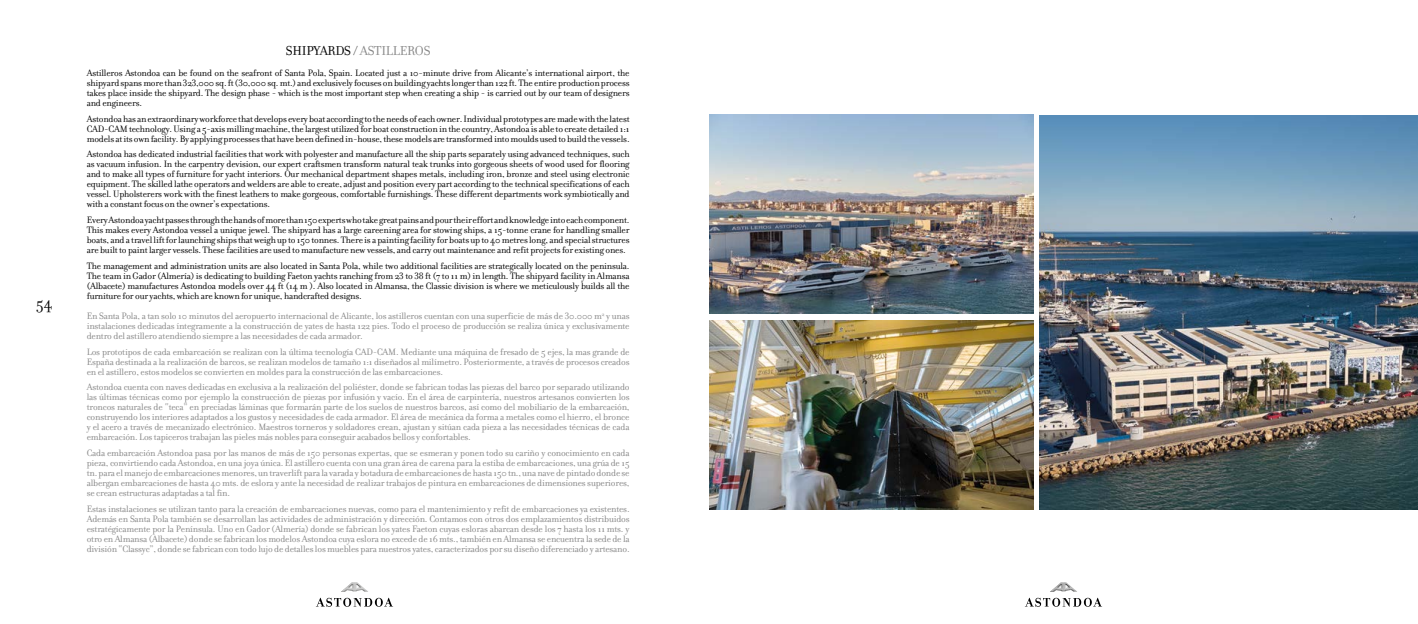
<style>
.page{position:relative;width:1418px;height:624px;background:#fff}
.page>*{position:absolute;margin:0;border:0;box-sizing:border-box;transform-origin:0 0}
.t1{font:17px "Filosofia";color:#000}
.t2{font:14px "Filosofia";letter-spacing:-.02em;color:#878787}
.t3{font:10px/10px "Filosofia";letter-spacing:-.02em;color:#878787;text-align:justify}
.t4{font:10px/10px "Filosofia";letter-spacing:-.02em;color:#000;text-align:justify}
.s1{color:#000}
.s2{color:#575756}
</style>
<div class="page">
<svg style="left:317px;top:597px;width:75px;height:9px"></svg>
<img style="left:341px;top:582px;width:27px;height:10px">
<svg style="left:1026px;top:597px;width:75px;height:9px"></svg>
<img style="left:1050px;top:582px;width:27px;height:10px">
<img style="left:1039px;top:115px;width:378px;height:394px">
<img style="left:709px;top:115px;width:324px;height:199px">
<img style="left:709px;top:321px;width:324px;height:188px">
<h1 class="t1" style="left:36px;top:293px;width:18px">54</h1>
<h2 class="t2" style="left:286px;top:43px;width:146px"><span class="s1">SHIPYARDS</span> <span class="s2">/</span> ASTILLEROS</h2>
<p class="t4" style="left:87px;top:68px;width:544px">Astilleros Astondoa can be found on the seafront of Santa Pola, Spain. Located just a 10-minute drive from Alicante’s international airport, the shipyard spans more than 323,000 sq. ft (30,000 sq. mt.) and exclusively focuses on building yachts longer than 122 ft. The entire production process takes place inside the shipyard. The design phase - which is the most important step when creating a ship - is carried out by our team of designers and engineers.</p>
<p class="t4" style="left:87px;top:114px;width:544px">Astondoa has an extraordinary workforce that develops every boat according to the needs of each owner. Individual prototypes are made with the latest CAD-CAM technology. Using a 5-axis milling machine, the largest utilized for boat construction in the country, Astondoa is able to create detailed 1:1 models at its own facility. By applying processes that have been defined in-house, these models are transformed into moulds used to build the vessels.</p>
<p class="t4" style="left:87px;top:149px;width:544px">Astondoa has dedicated industrial facilities that work with polyester and manufacture all the ship parts separately using advanced techniques, such as vacuum infusion. In the carpentry devision, our expert craftsmen transform natural teak trunks into gorgeous sheets of wood used for flooring and to make all types of furniture for yacht interiors. Our mechanical department shapes metals, including iron, bronze and steel using electronic equipment. The skilled lathe operators and welders are able to create, adjust and position every part according to the technical specifications of each vessel. Upholsterers work with the finest leathers to make gorgeous, comfortable furnishings. These different departments work symbiotically and with a constant focus on the owner’s expectations.</p>
<p class="t4" style="left:87px;top:215px;width:544px">Every Astondoa yacht passes through the hands of more than 150 experts who take great pains and pour their effort and knowledge into each component.<br>This makes every Astondoa vessel a unique jewel. The shipyard has a large careening area for stowing ships, a 15-tonne crane for handling smaller boats, and a travel lift for launching ships that weigh up to 150 tonnes. There is a painting facility for boats up to 40 metres long, and special structures are built to paint larger vessels. These facilities are used to manufacture new vessels, and carry out maintenance and refit projects for existing ones.</p>
<p class="t4" style="left:87px;top:261px;width:544px">The management and administration units are also located in Santa Pola, while two additional facilities are strategically located on the peninsula.<br>The team in Gador (Almería) is dedicating to building Faeton yachts ranching from 23 to 38 ft (7 to 11 m) in length. The shipyard facility in Almansa (Albacete) manufactures Astondoa models over 44 ft (14 m ). Also located in Almansa, the Classic division is where we meticulously builds all the furniture for our yachts, which are known for unique, handcrafted designs.</p>
<p class="t3" style="left:87px;top:311px;width:544px">En Santa Pola, a tan solo 10 minutos del aeropuerto internacional de Alicante, los astilleros cuentan con una superficie de más de 30.000 m<sup>2</sup> y unas instalaciones dedicadas íntegramente a la construcción de yates de hasta 122 pies. Todo el proceso de producción se realiza única y exclusivamente dentro del astillero atendiendo siempre a las necesidades de cada armador.</p>
<p class="t3" style="left:87px;top:346px;width:544px">Los prototipos de cada embarcación se realizan con la última tecnología CAD-CAM. Mediante una máquina de fresado de 5 ejes, la mas grande de España destinada a la realización de barcos, se realizan modelos de tamaño 1:1 diseñados al milímetro. Posteriormente, a través de procesos creados en el astillero, estos modelos se convierten en moldes para la construcción de las embarcaciones.</p>
<p class="t3" style="left:87px;top:382px;width:544px">Astondoa cuenta con naves dedicadas en exclusiva a la realización del poliéster, donde se fabrican todas las piezas del barco por separado utilizando las últimas técnicas como por ejemplo la construcción de piezas por infusión y vacío. En el área de carpintería, nuestros artesanos convierten los troncos naturales de “teca” en preciadas láminas que formarán parte de los suelos de nuestros barcos, así como del mobiliario de la embarcación, construyendo los interiores adaptados a los gustos y necesidades de cada armador. El área de mecánica da forma a metales como el hierro, el bronce y el acero a través de mecanizado electrónico. Maestros torneros y soldadores crean, ajustan y sitúan cada pieza a las necesidades técnicas de cada embarcación. Los tapiceros trabajan las pieles más nobles para conseguir acabados bellos y confortables.</p>
<p class="t3" style="left:87px;top:448px;width:544px">Cada embarcación Astondoa pasa por las manos de más de 150 personas expertas, que se esmeran y ponen todo su cariño y conocimiento en cada pieza, convirtiendo cada Astondoa, en una joya única. El astillero cuenta con una gran área de carena para la estiba de embarcaciones, una grúa de 15 tn. para el manejo de embarcaciones menores, un traverlift para la varada y botadura de embarcaciones de hasta 150 tn., una nave de pintado donde se albergan embarcaciones de hasta 40 mts. de eslora y ante la necesidad de realizar trabajos de pintura en embarcaciones de dimensiones superiores, se crean estructuras adaptadas a tal fin.</p>
<p class="t3" style="left:87px;top:503px;width:544px">Estas instalaciones se utilizan tanto para la creación de embarcaciones nuevas, como para el mantenimiento y refit de embarcaciones ya existentes.<br>Además en Santa Pola también se desarrollan las actividades de administración y dirección. Contamos con otros dos emplazamientos distribuidos estratégicamente por la Península. Uno en Gador (Almería) donde se fabrican los yates Faeton cuyas esloras abarcan desde los 7 hasta los 11 mts. y otro en Almansa (Albacete) donde se fabrican los modelos Astondoa cuya eslora no excede de 16 mts., también en Almansa se encuentra la sede de la división “Classyc”, donde se fabrican con todo lujo de detalles los muebles para nuestros yates, caracterizados por su diseño diferenciado y artesano.</p>
</div>
